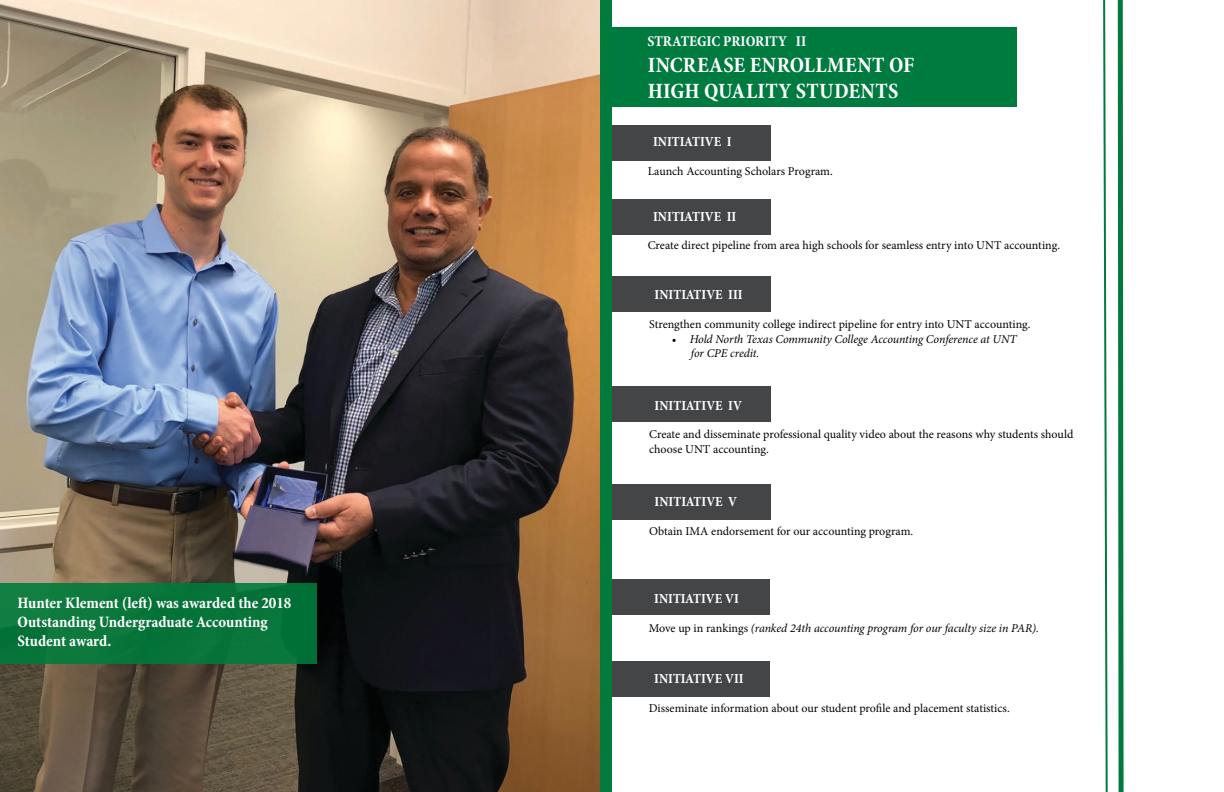
<style>
.page{position:relative;width:1224px;height:792px;background:#fff}
.page>*{position:absolute;margin:0;border:0;box-sizing:border-box;transform-origin:0 0}
.t1{font:700 condensed 22px/26.4px "Minion Pro";letter-spacing:.015em;color:#fff}
.t2{font:700 condensed 16px/19.2px "Minion Pro";letter-spacing:-.005em;color:#fff}
.t3{font:700 condensed 15px "Minion Pro";color:#fff}
.t4{font:700 condensed 14px "Minion Pro";color:#fff}
.t5{font:12px/14.4px "Minion Pro";color:#020304}
.t6{font:italic 12px/14.4px "Minion Pro";letter-spacing:-.01em;color:#020304}
.s1{font-style:normal}
</style>
<div class="page">
<img style="left:0;top:0;width:600px;height:792px">
<svg style="left:1103px;top:0;width:21px;height:792px"></svg>
<div style="left:602px;top:28px;width:414px;height:79px;background:#007b40"></div>
<div style="left:612px;top:125px;width:159px;height:36px;background:#444546"></div>
<div style="left:612px;top:199px;width:159px;height:36px;background:#444546"></div>
<div style="left:612px;top:276px;width:159px;height:36px;background:#444546"></div>
<div style="left:612px;top:386px;width:159px;height:36px;background:#444546"></div>
<div style="left:612px;top:484px;width:159px;height:36px;background:#444546"></div>
<div style="left:612px;top:579px;width:158px;height:36px;background:#444546"></div>
<div style="left:612px;top:661px;width:158px;height:36px;background:#444546"></div>
<div style="left:0;top:583px;width:317px;height:81px;background:#08753a"></div>
<div style="left:600px;top:0;width:12px;height:792px;background:#007b3b"></div>
<h2 class="t2" style="left:18px;top:593px;width:275px">Hunter Klement (left) was awarded the 2018<br>Outstanding Undergraduate Accounting<br>Student award.</h2>
<p class="t3" style="left:648px;top:31px;width:160px">STRATEGIC PRIORITY II</p>
<h1 class="t1" style="left:648px;top:52px;width:268px">INCREASE ENROLLMENT OF<br>HIGH QUALITY STUDENTS</h1>
<p class="t4" style="left:653px;top:132px;width:80px">INITIATIVE I</p>
<p class="t5" style="left:648px;top:164px;width:187px">Launch Accounting Scholars Program.</p>
<p class="t4" style="left:653px;top:206px;width:85px">INITIATIVE II</p>
<p class="t5" style="left:648px;top:238px;width:414px">Create direct pipeline from area high schools for seamless entry into UNT accounting.</p>
<p class="t4" style="left:655px;top:285px;width:90px">INITIATIVE III</p>
<p class="t5" style="left:649px;top:317px;width:383px">Strengthen community college indirect pipeline for entry into UNT accounting.</p>
<p class="t6" style="left:691px;top:331px;width:327px;text-indent:-19px">• Hold North Texas Community College Accounting Conference at UNT for CPE credit.</p>
<p class="t4" style="left:655px;top:395px;width:89px">INITIATIVE IV</p>
<p class="t5" style="left:649px;top:427px;width:426px">Create and disseminate professional quality video about the reasons why students should choose UNT accounting.</p>
<p class="t4" style="left:655px;top:492px;width:84px">INITIATIVE V</p>
<p class="t5" style="left:649px;top:524px;width:266px">Obtain IMA endorsement for our accounting program.</p>
<p class="t4" style="left:654px;top:589px;width:86px">INITIATIVE VI</p>
<p class="t6" style="left:649px;top:621px;width:392px"><span class="s1">Move up in rankings</span> (ranked 24th accounting program for our faculty size in PAR).</p>
<p class="t4" style="left:654px;top:669px;width:91px">INITIATIVE VII</p>
<p class="t5" style="left:649px;top:701px;width:362px">Disseminate information about our student profile and placement statistics.</p>
</div>
